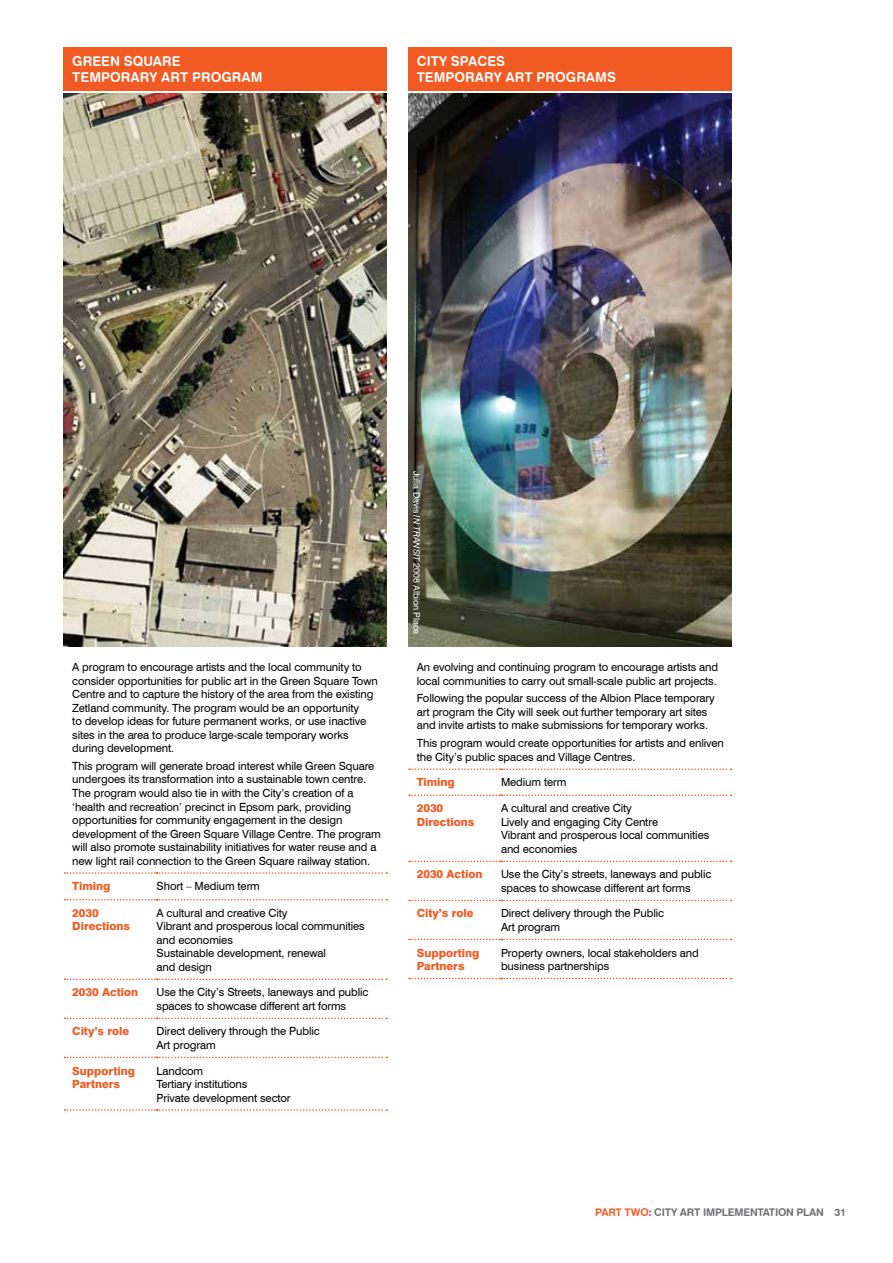
<style>
.page{position:relative;width:893px;height:1263px;background:#fff}
.page>*{position:absolute;margin:0;border:0;box-sizing:border-box;transform-origin:0 0}
.t1{font:13.5px/16.2px "Swiss 721 BT Bold Rounded";color:#fff}
.t2{font:11.25px/13.5px "Swiss 721 BT";letter-spacing:-.01em;color:#000}
.t3{font:800 11.25px/13.5px "Swiss 721 BT";color:#f15a22}
.t4{font:10.5px "Swiss 721 BT Bold Rounded";letter-spacing:-.02em;color:#6d6e71}
.t5{font:9px "Swiss 721 BT";letter-spacing:-.01em;color:#fff}
.s1{font-style:italic}
.s2{color:#f15a22}
.s3{color:#ec008c}
</style>
<div class="page">
<div style="left:64px;top:47px;width:323px;height:43px;background:#f15a22"></div>
<svg style="left:65px;top:872px;width:322px;height:2px"></svg>
<svg style="left:65px;top:899px;width:322px;height:1px"></svg>
<svg style="left:65px;top:978px;width:322px;height:2px"></svg>
<svg style="left:65px;top:1017px;width:322px;height:2px"></svg>
<svg style="left:65px;top:1057px;width:322px;height:1px"></svg>
<svg style="left:65px;top:1109px;width:322px;height:2px"></svg>
<div style="left:408px;top:47px;width:323px;height:43px;background:#f15a22"></div>
<svg style="left:409px;top:768px;width:323px;height:2px"></svg>
<svg style="left:409px;top:794px;width:323px;height:2px"></svg>
<svg style="left:409px;top:860px;width:323px;height:2px"></svg>
<svg style="left:409px;top:900px;width:323px;height:1px"></svg>
<svg style="left:409px;top:939px;width:323px;height:1px"></svg>
<svg style="left:409px;top:978px;width:323px;height:1px"></svg>
<img style="left:408px;top:94px;width:323px;height:553px">
<img style="left:64px;top:94px;width:323px;height:553px">
<p class="t1" style="left:72px;top:52px;width:109px">GREEN SQUARE<br>TEMPO</p>
<p class="t1" style="left:121px;top:69px;width:132px">RARY ART PROG RAM</p>
<p class="t1" style="left:417px;top:52px;width:53px">CITY SPACES<br>TEMPO</p>
<p class="t1" style="left:465px;top:69px;width:132px">RARY ART PROG RAMS</p>
<p class="t2" style="left:72px;top:660px;width:307px">A program to encourage artists and the local community to consider opportunities for public art in the Green Square Town Centre and to capture the history of the area from the existing Zetland community. The program would be an opportunity<br>to develop ideas for future permanent works, or use inactive sites in the area to produce large-scale temporary works during development.</p>
<p class="t2" style="left:72px;top:759px;width:310px">This program will generate broad interest while Green Square undergoes its transformation into a sustainable town centre.<br>The program would also tie in with the City’s creation of a ‘health and recreation’ precinct in Epsom park, providing opportunities for community engagement in the design development of the Green Square Village Centre. The program will also promote sustainability initiatives for water reuse and a new light rail connection to the Green Square railway station.</p>
<p class="t3" style="left:72px;top:879px;width:40px">Timing</p>
<p class="t2" style="left:157px;top:879px;width:105px">Short – Medium term</p>
<p class="t3" style="left:72px;top:906px;width:59px">2030<br>Directions</p>
<p class="t2" style="left:157px;top:906px;width:210px">A cultural and creative City<br>Vibrant and prosperous local communities and economies<br>Sustainable development, renewal<br>and design</p>
<p class="t3" style="left:72px;top:985px;width:67px">2030 Action</p>
<p class="t2" style="left:157px;top:985px;width:213px">Use the City’s Streets, laneways and public spaces to showcase different art forms</p>
<p class="t3" style="left:72px;top:1024px;width:58px">City’s role</p>
<p class="t2" style="left:157px;top:1024px;width:165px">Direct delivery through the Public<br>Art program</p>
<p class="t3" style="left:72px;top:1064px;width:64px">Supporting<br>Partners</p>
<p class="t2" style="left:157px;top:1064px;width:136px">Landcom<br>Tertiary institutions<br>Private development sector</p>
<p class="t5" style="left:422px;top:471px;width:165px;rotate:90deg">Julia Davis <span class="s1">IN TRANSIT</span> 2008 Albion Place</p>
<p class="t2" style="left:417px;top:660px;width:303px">An evolving and continuing program to encourage artists and local communities to carry out small-scale public art projects.</p>
<p class="t2" style="left:417px;top:692px;width:300px">Following the popular success of the Albion Place temporary art program the City will seek out further temporary art sites and invite artists to make submissions for temporary works.</p>
<p class="t2" style="left:417px;top:736px;width:309px">This program would create opportunities for artists and enliven the City’s public spaces and Village Centres.</p>
<p class="t3" style="left:417px;top:775px;width:40px">Timing</p>
<p class="t2" style="left:501px;top:775px;width:67px">Medium term</p>
<p class="t3" style="left:417px;top:801px;width:59px">2030<br>Directions</p>
<p class="t2" style="left:501px;top:801px;width:210px">A cultural and creative City<br>Lively and engaging City Centre<br>Vibrant and prosperous local communities and economies</p>
<p class="t3" style="left:417px;top:867px;width:67px">2030 Action</p>
<p class="t2" style="left:501px;top:867px;width:212px">Use the City’s streets, laneways and public spaces to showcase different art forms</p>
<p class="t3" style="left:417px;top:907px;width:58px">City’s role</p>
<p class="t2" style="left:501px;top:907px;width:165px">Direct delivery through the Public<br>Art program</p>
<p class="t3" style="left:417px;top:946px;width:64px">Supporting<br>Partners</p>
<p class="t2" style="left:501px;top:946px;width:199px">Property owners, local stakeholders and business partnerships</p>
<p class="t4" style="left:595px;top:1205px;width:226px"><span class="s2">PART TWO</span><span class="s3">:</span> CITY ART IMPLEMENTATION PLAN</p>
<p class="t4" style="left:834px;top:1205px;width:13px">31</p>
</div>
